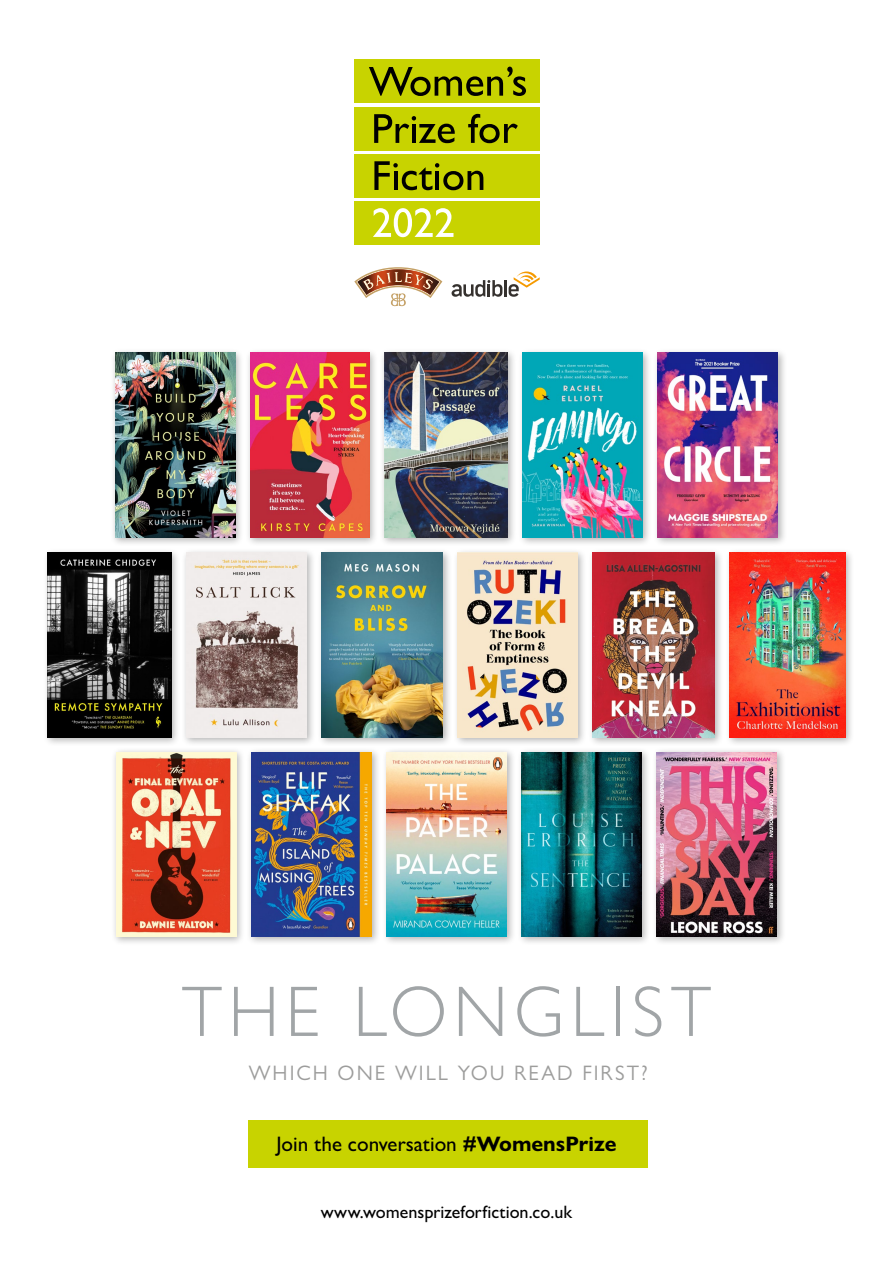
<style>
.page{position:relative;width:893px;height:1263px;background:#fff}
.page>*{position:absolute;margin:0;border:0;box-sizing:border-box;transform-origin:0 0}
.t1{font:300 72px "Gill Sans Nova";letter-spacing:.085em;color:#a1a5a7}
.t2{font:500 21px "Gill Sans Nova";color:#000}
.t3{font:21px "Gill Sans Nova";letter-spacing:.095em;color:#9d9d9c}
.t4{font:500 18px "Gill Sans Nova";color:#000}
.s1{font-weight:700}
</style>
<div class="page">
<div style="left:317px;top:548px;width:135px;height:198px;background:#000;opacity:.3"></div>
<img style="left:321px;top:552px;width:122px;height:185px">
<div style="left:653px;top:348px;width:134px;height:199px;background:#000;opacity:.3"></div>
<img style="left:657px;top:353px;width:121px;height:184px">
<div style="left:588px;top:548px;width:136px;height:198px;background:#000;opacity:.3"></div>
<img style="left:593px;top:552px;width:122px;height:185px">
<div style="left:43px;top:548px;width:138px;height:198px;background:#000;opacity:.3"></div>
<img style="left:48px;top:552px;width:123px;height:185px">
<div style="left:453px;top:548px;width:134px;height:198px;background:#000;opacity:.3"></div>
<img style="left:458px;top:552px;width:120px;height:185px">
<div style="left:181px;top:548px;width:135px;height:198px;background:#000;opacity:.3"></div>
<img style="left:186px;top:552px;width:120px;height:185px">
<div style="left:518px;top:348px;width:133px;height:199px;background:#000;opacity:.3"></div>
<img style="left:522px;top:353px;width:120px;height:184px">
<div style="left:380px;top:348px;width:137px;height:199px;background:#000;opacity:.3"></div>
<img style="left:384px;top:353px;width:123px;height:184px">
<div style="left:110px;top:348px;width:134px;height:199px;background:#000;opacity:.3"></div>
<img style="left:115px;top:353px;width:120px;height:184px">
<div style="left:245px;top:348px;width:134px;height:199px;background:#000;opacity:.3"></div>
<img style="left:250px;top:353px;width:119px;height:184px">
<div style="left:725px;top:548px;width:130px;height:198px;background:#000;opacity:.3"></div>
<img style="left:730px;top:552px;width:115px;height:185px">
<div style="left:652px;top:747px;width:134px;height:199px;background:#000;opacity:.3"></div>
<img style="left:657px;top:752px;width:120px;height:185px">
<div style="left:111px;top:747px;width:135px;height:199px;background:#000;opacity:.3"></div>
<img style="left:116px;top:752px;width:120px;height:185px">
<div style="left:246px;top:747px;width:135px;height:199px;background:#000;opacity:.3"></div>
<img style="left:251px;top:752px;width:120px;height:185px">
<div style="left:382px;top:747px;width:134px;height:199px;background:#000;opacity:.3"></div>
<img style="left:386px;top:752px;width:121px;height:185px">
<div style="left:517px;top:747px;width:134px;height:199px;background:#000;opacity:.3"></div>
<img style="left:522px;top:752px;width:120px;height:185px">
<div style="left:354px;top:60px;width:186px;height:43px;background:#c8d300"></div>
<svg style="left:369px;top:67px;width:157px;height:29px"></svg>
<div style="left:354px;top:107px;width:186px;height:43px;background:#c8d300"></div>
<svg style="left:374px;top:114px;width:81px;height:29px"></svg>
<svg style="left:468px;top:114px;width:50px;height:29px"></svg>
<div style="left:354px;top:154px;width:186px;height:44px;background:#c8d300"></div>
<svg style="left:374px;top:161px;width:109px;height:29px"></svg>
<svg style="left:354px;top:267px;width:88px;height:39px"></svg>
<div style="left:354px;top:201px;width:186px;height:44px;background:#c8d300"></div>
<svg style="left:373px;top:208px;width:80px;height:29px"></svg>
<hr style="left:504px;top:280px;width:3px;height:16px;background:#35312e">
<svg style="left:509px;top:271px;width:31px;height:26px"></svg>
<svg style="left:452px;top:280px;width:50px;height:17px"></svg>
<div style="left:248px;top:1120px;width:400px;height:47px;background:#c8d300"></div>
<h1 class="t1" style="left:181px;top:967px;width:532px">THE LONGLIST</h1>
<p class="t3" style="left:249px;top:1059px;width:401px">WHICH ONE WILL YOU READ FIRST?</p>
<p class="t2" style="left:276px;top:1131px;width:342px">Join the conversation <span class="s1">#WomensPrize</span></p>
<p class="t4" style="left:321px;top:1201px;width:253px">www.womensprizeforfiction.co.uk</p>
</div>
